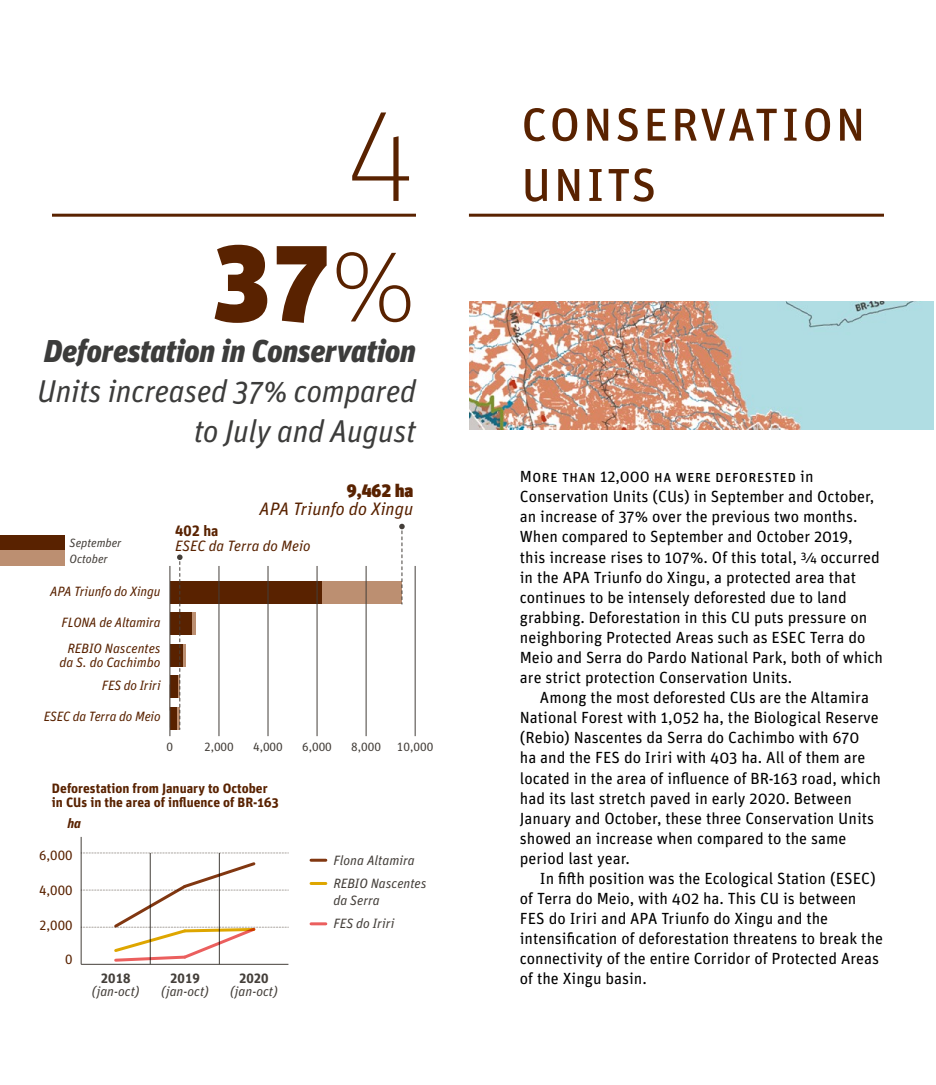
<style>
.page{position:relative;width:936px;height:1085px;background:#fff}
.page>*{position:absolute;margin:0;border:0;box-sizing:border-box;transform-origin:0 0}
.t1{font:100 129px "Unit Pro";color:#592200}
.t2{font:900 108px "Unit Pro";color:#592200}
.t3{font:57px "Unit Pro";color:#592200}
.t4{font:italic 31.5px/40.2px "Unit Pro";letter-spacing:-.01em;color:#3c3c3b;text-align:right}
.t5{font:italic 900 31.5px "Unit Pro";letter-spacing:-.01em;color:#3c3c3b}
.t6{font:italic 18px "Unit Pro";color:#592200}
.t7{font:900 18px "Unit Pro";color:#592200}
.t8{font:16.2px/20.1px "Unit Pro";color:#000}
.t9{font:italic 15px "Unit Pro";color:#592200}
.t10{font:700 15px "Unit Pro";color:#592200}
.t11{font:italic 13.5px/13.5px "Unit Pro";letter-spacing:-.01em;color:#592200;text-align:right}
.t12{font:italic 13.5px/23.7px "Unit Pro";color:#443f3a}
.t13{font:700 13.5px/13.5px "Unit Pro";color:#592200}
.t14{font:13.5px "Unit Pro";color:#592200}
.t15{font:700 13.5px "Unit Pro";color:#443f3a}
.t16{font:italic 700 13.5px "Unit Pro";color:#592200}
.t17{font:12px "Unit Pro";color:#443f3a}
.t18{font:italic 12px/15.8px "Unit Pro";color:#443f3a}
.s1{font-weight:100}
</style>
<div class="page">
<div style="left:321px;top:581px;width:81px;height:22px;background:#bc8f71"></div>
<div style="left:191px;top:612px;width:5px;height:23px;background:#bc8f71"></div>
<svg style="left:182px;top:644px;width:4px;height:22px"></svg>
<hr style="left:176px;top:706px;width:4px;height:23px;background:#592200">
<div style="left:170px;top:581px;width:151px;height:22px;background:#592200"></div>
<div style="left:170px;top:612px;width:21px;height:23px;background:#592200"></div>
<div style="left:170px;top:644px;width:12px;height:22px;background:#592200"></div>
<div style="left:170px;top:675px;width:8px;height:23px;background:#592200"></div>
<div style="left:170px;top:706px;width:6px;height:23px;background:#592200"></div>
<hr style="left:81px;top:836px;width:1px;height:128px;background:#443f3a">
<hr style="left:150px;top:852px;width:1px;height:112px;background:#443f3a">
<hr style="left:219px;top:852px;width:1px;height:112px;background:#443f3a">
<hr style="left:81px;top:963px;width:207px;height:1px;background:#443f3a">
<div style="left:0;top:534px;width:65px;height:16px;background:#592200"></div>
<div style="left:0;top:550px;width:65px;height:16px;background:#bc8f71"></div>
<hr style="left:170px;top:566px;width:1px;height:170px;background:#443f3a">
<hr style="left:219px;top:566px;width:1px;height:170px;background:#443f3a">
<hr style="left:268px;top:566px;width:1px;height:170px;background:#443f3a">
<hr style="left:317px;top:566px;width:1px;height:170px;background:#443f3a">
<hr style="left:366px;top:566px;width:1px;height:170px;background:#443f3a">
<hr style="left:415px;top:566px;width:1px;height:170px;background:#443f3a">
<svg style="left:81px;top:852px;width:208px;height:1px"></svg>
<hr style="left:311px;top:881px;width:15px;height:3px;background:#dea600">
<hr style="left:311px;top:858px;width:15px;height:3px;background:#813711">
<hr style="left:311px;top:922px;width:15px;height:3px;background:#eb5f5e">
<svg style="left:399px;top:523px;width:5px;height:81px"></svg>
<svg style="left:177px;top:554px;width:5px;height:175px"></svg>
<svg style="left:81px;top:862px;width:208px;height:99px"></svg>
<img style="left:469px;top:301px;width:464px;height:128px">
<hr style="left:469px;top:214px;width:414px;height:3px;background:#592200">
<hr style="left:52px;top:214px;width:364px;height:3px;background:#592200">
<h1 class="t1" style="left:345px;top:78px;width:72px">4</h1>
<h2 class="t2" style="left:212px;top:202px;width:205px">37<span class="s1">%</span></h2>
<h3 class="t5" style="left:44px;top:326px;width:373px">Deforestation in Conservation</h3>
<h3 class="t4" style="left:37px;top:369px;width:380px">Units increased 37% compared to July and August</h3>
<p class="t18" style="left:70px;top:534px;width:53px">September<br>October</p>
<p class="t11" style="left:50px;top:584px;width:112px">APA Triunfo do Xingu</p>
<p class="t11" style="left:61px;top:615px;width:101px">FLONA de Altamira</p>
<p class="t11" style="left:59px;top:641px;width:103px">REBIO Nascentes da S. do Cachimbo</p>
<p class="t11" style="left:102px;top:677px;width:60px">FES do Iriri</p>
<p class="t11" style="left:44px;top:708px;width:118px">ESEC da Terra do Meio</p>
<p class="t7" style="left:347px;top:476px;width:68px">9,462 ha</p>
<p class="t6" style="left:259px;top:495px;width:155px">APA Triunfo do Xingu</p>
<p class="t10" style="left:175px;top:520px;width:45px">402 ha</p>
<p class="t9" style="left:175px;top:535px;width:137px">ESEC da Terra do Meio</p>
<p class="t17" style="left:167px;top:738px;width:8px">0</p>
<p class="t17" style="left:204px;top:738px;width:31px">2,000</p>
<p class="t17" style="left:253px;top:738px;width:31px">4,000</p>
<p class="t17" style="left:302px;top:738px;width:31px">6,000</p>
<p class="t17" style="left:351px;top:738px;width:31px">8,000</p>
<p class="t17" style="left:397px;top:738px;width:38px">10,000</p>
<p class="t13" style="left:52px;top:781px;width:228px">Deforestation from January to October in CUs in the area of influence of BR-163</p>
<p class="t16" style="left:67px;top:813px;width:15px">ha</p>
<p class="t14" style="left:39px;top:846px;width:35px">6,000</p>
<p class="t14" style="left:39px;top:880px;width:35px">4,000</p>
<p class="t14" style="left:39px;top:915px;width:35px">2,000</p>
<p class="t14" style="left:65px;top:950px;width:9px">0</p>
<p class="t15" style="left:101px;top:967px;width:31px">2018</p>
<p class="t12" style="left:92px;top:978px;width:50px">(jan-oct)</p>
<p class="t15" style="left:170px;top:967px;width:31px">2019</p>
<p class="t12" style="left:161px;top:978px;width:50px">(jan-oct)</p>
<p class="t15" style="left:239px;top:967px;width:31px">2020</p>
<p class="t12" style="left:230px;top:978px;width:50px">(jan-oct)</p>
<p class="t12" style="left:333px;top:847px;width:95px">Flona Altamira<br>REBIO Nascentes</p>
<p class="t12" style="left:333px;top:887px;width:63px">da Serra<br>FES do Iriri</p>
<h3 class="t3" style="left:520px;top:81px;width:348px">conservation</h3>
<h3 class="t3" style="left:520px;top:141px;width:139px">units</h3>
<p class="t8" style="left:520px;top:465px;width:364px">More than 12,000 ha were deforested in Conservation Units (CUs) in September and October, an increase of 37% over the previous two months.<br>When compared to September and October 2019,<br>this increase rises to 107%. Of this total, ¾ occurred in the APA Triunfo do Xingu, a protected area that continues to be intensely deforested due to land grabbing. Deforestation in this CU puts pressure on neighboring Protected Areas such as ESEC Terra do Meio and Serra do Pardo National Park, both of which are strict protection Conservation Units.</p>
<p class="t8" style="left:520px;top:686px;width:362px;text-indent:20px">Among the most deforested CUs are the Altamira National Forest with 1,052 ha, the Biological Reserve (Rebio) Nascentes da Serra do Cachimbo with 670<br>ha and the FES do Iriri with 403 ha. All of them are located in the area of influence of BR-163 road, which had its last stretch paved in early 2020. Between January and October, these three Conservation Units showed an increase when compared to the same period last year.</p>
<p class="t8" style="left:520px;top:867px;width:364px;text-indent:20px">In fifth position was the Ecological Station (ESEC) of Terra do Meio, with 402 ha. This CU is between FES do Iriri and APA Triunfo do Xingu and the intensification of deforestation threatens to break the connectivity of the entire Corridor of Protected Areas of the Xingu basin.</p>
</div>
